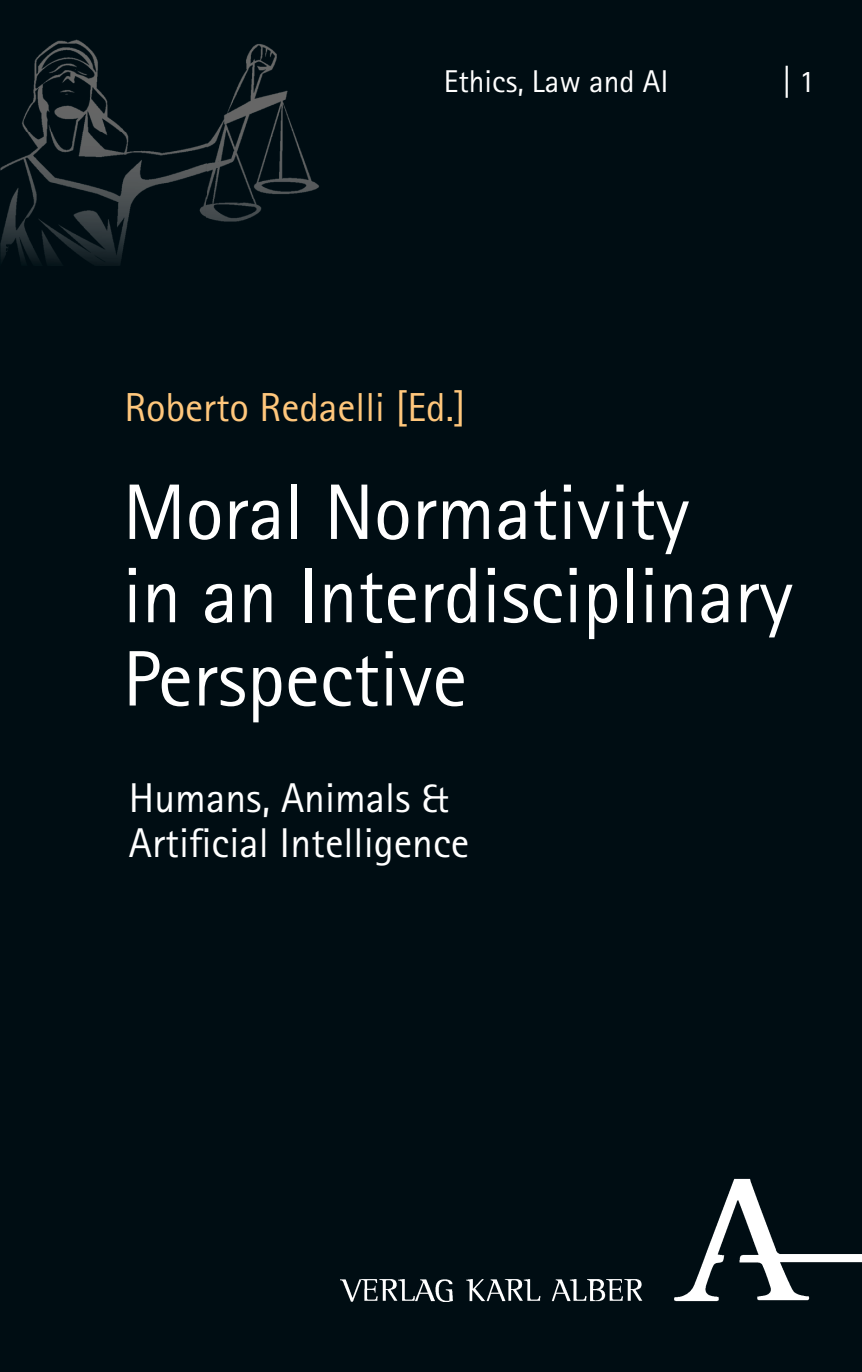
<style>
.page{position:relative;width:862px;height:1372px;background:#fff}
.page>*{position:absolute;margin:0;border:0;box-sizing:border-box;transform-origin:0 0}
.t1{font:78.75px/83.2px "Rotis Sans Serif Pro";color:#fff}
.t2{font:41.62px/45px "Rotis Sans Serif Pro";color:#fff}
.t3{font:40.5px "Rotis Sans Serif Pro";color:#ffc77c}
.t4{font:31.5px "Rotis Sans Serif Pro";color:#fff}
</style>
<div class="page">
<div style="left:0;top:0;width:861px;height:1371px;background:#000d13"></div>
<img style="left:340px;top:1178px;width:521px;height:123px">
<img style="left:1px;top:39px;width:318px;height:226px">
<p class="t4" style="left:443px;top:63px;width:226px">Ethics, Law and AI</p>
<p class="t4" style="left:782px;top:63px;width:34px">| 1</p>
<p class="t3" style="left:124px;top:383px;width:343px">Roberto Redaelli [Ed.]</p>
<p class="t1" style="left:123px;top:471px;width:671px">Moral Normativity<br>in an Interdisciplinary<br>Perspective</p>
<p class="t2" style="left:129px;top:776px;width:341px">Humans, Animals &amp;<br>Artificial Intelligence</p>
</div>
